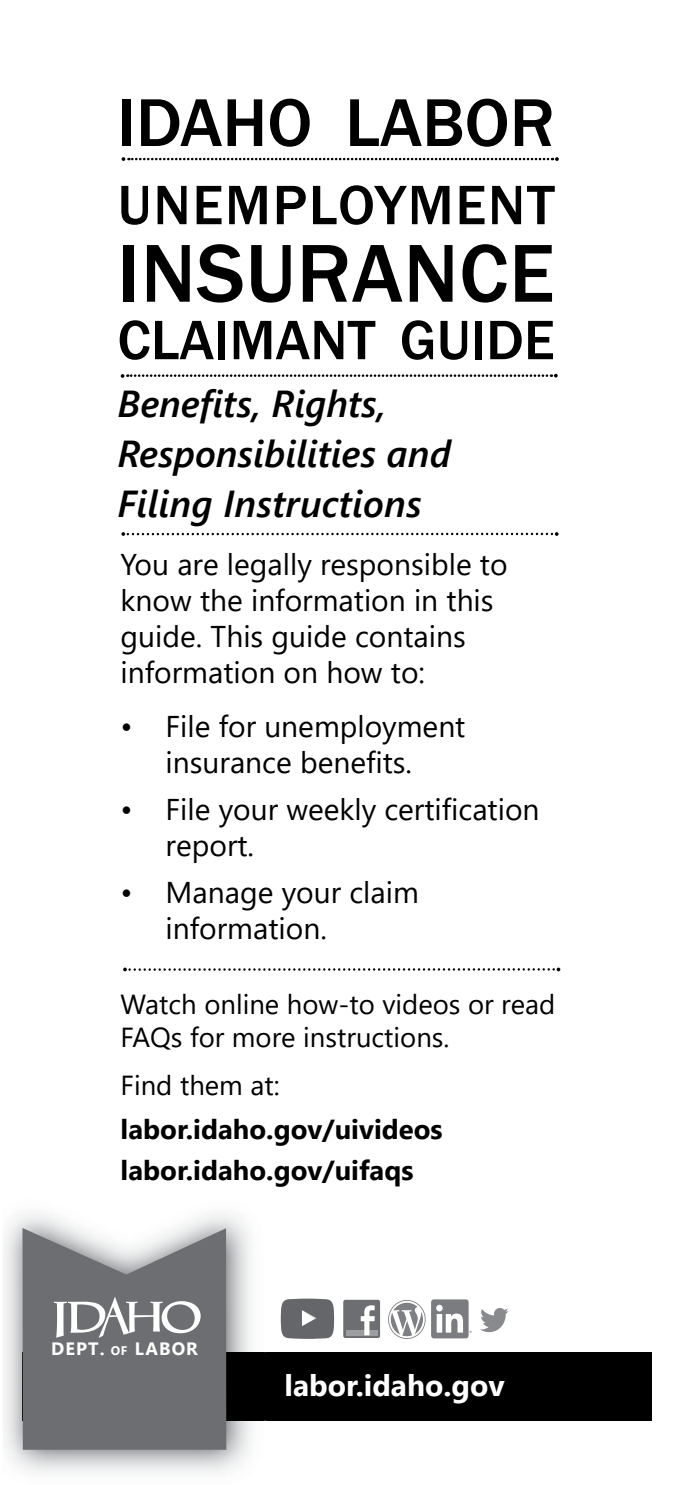
<style>
.page{position:relative;width:675px;height:1485px;background:#fff}
.page>*{position:absolute;margin:0;border:0;box-sizing:border-box;transform-origin:0 0}
.t1{font:500 85px "Franklin Gothic";letter-spacing:.005em;color:#000}
.t2{font:500 70px "Franklin Gothic";color:#000}
.t3{font:500 57.5px "Franklin Gothic";color:#000}
.t4{font:500 57.5px "Franklin Gothic";letter-spacing:.03em;color:#000}
.t5{font:italic 600 37.5px/50px "Segoe UI";color:#000}
.t6{font:30px/36px "Segoe UI";color:#000}
.t7{font:700 30px "Segoe UI";color:#fff}
.t8{font:27.5px/33px "Segoe UI";color:#000}
.t9{font:700 27.5px/41px "Segoe UI";color:#000}
.t10{font:700 18px "Segoe UI";letter-spacing:.06em;color:#fff}
.s1{font-size:12.5px}
</style>
<div class="page">
<div style="left:22px;top:1352px;width:630px;height:69px;background:#000"></div>
<img style="left:4px;top:1214px;width:262px;height:259px">
<img style="left:226px;top:1352px;width:38px;height:69px">
<svg style="left:22px;top:1228px;width:204px;height:222px;background:#7a7b7e"></svg>
<svg style="left:54px;top:1297px;width:147px;height:41px"></svg>
<svg style="left:122px;top:157px;width:437px;height:4px"></svg>
<svg style="left:123px;top:968px;width:437px;height:3px"></svg>
<div style="left:343px;top:1300px;width:37px;height:38px;background:#6d6e71;border-radius:2px"></div>
<div style="left:346px;top:1330px;width:31px;height:5px;background:#9b9da0"></div>
<svg style="left:361px;top:1305px;width:14px;height:30px"></svg>
<svg style="left:388px;top:1300px;width:38px;height:39px"></svg>
<svg style="left:480px;top:1308px;width:29px;height:24px"></svg>
<svg style="left:281px;top:1299px;width:53px;height:40px;background:#747578"></svg>
<div style="left:431px;top:1299px;width:38px;height:39px;background:#7b7c7f;border-radius:3px"></div>
<div style="left:437px;top:1314px;width:5px;height:19px;background:#fff"></div>
<div style="left:436px;top:1305px;width:7px;height:6px;background:#fff;border-radius:50%"></div>
<svg style="left:446px;top:1314px;width:17px;height:19px"></svg>
<svg style="left:121px;top:374px;width:437px;height:4px"></svg>
<svg style="left:121px;top:532px;width:438px;height:4px"></svg>
<h2 class="t2" style="left:118px;top:79px;width:439px">IDAHO LABOR</h2>
<h3 class="t4" style="left:118px;top:169px;width:439px">UNEMPLOYMENT</h3>
<h1 class="t1" style="left:118px;top:221px;width:439px">INSURANCE</h1>
<h3 class="t3" style="left:118px;top:304px;width:439px">CLAIMANT GUIDE</h3>
<p class="t5" style="left:118px;top:373px;width:335px">Benefits, Rights,<br>Responsibilities and<br>Filing Instructions</p>
<p class="t6" style="left:121px;top:544px;width:389px">You are legally responsible to know the information in this guide. This guide contains information on how to:</p>
<p class="t6" style="left:121px;top:706px;width:346px;text-align:center">• File for unemployment insurance benefits.</p>
<p class="t6" style="left:166px;top:789px;width:375px;text-indent:-45px">• File your weekly certification report.</p>
<p class="t6" style="left:166px;top:872px;width:255px;text-indent:-45px">• Manage your claim information.</p>
<p class="t8" style="left:121px;top:986px;width:436px">Watch online how-to videos or read<br>FAQs for more instructions.</p>
<p class="t8" style="left:121px;top:1066px;width:161px">Find them at:</p>
<p class="t9" style="left:121px;top:1106px;width:323px">labor.idaho.gov/uivideos labor.idaho.gov/uifaqs</p>
<p class="t10" style="left:51px;top:1331px;width:148px">DEPT. <span class="s1">OF</span> LABOR</p>
<p class="t7" style="left:285px;top:1357px;width:222px">labor.idaho.gov</p>
</div>
